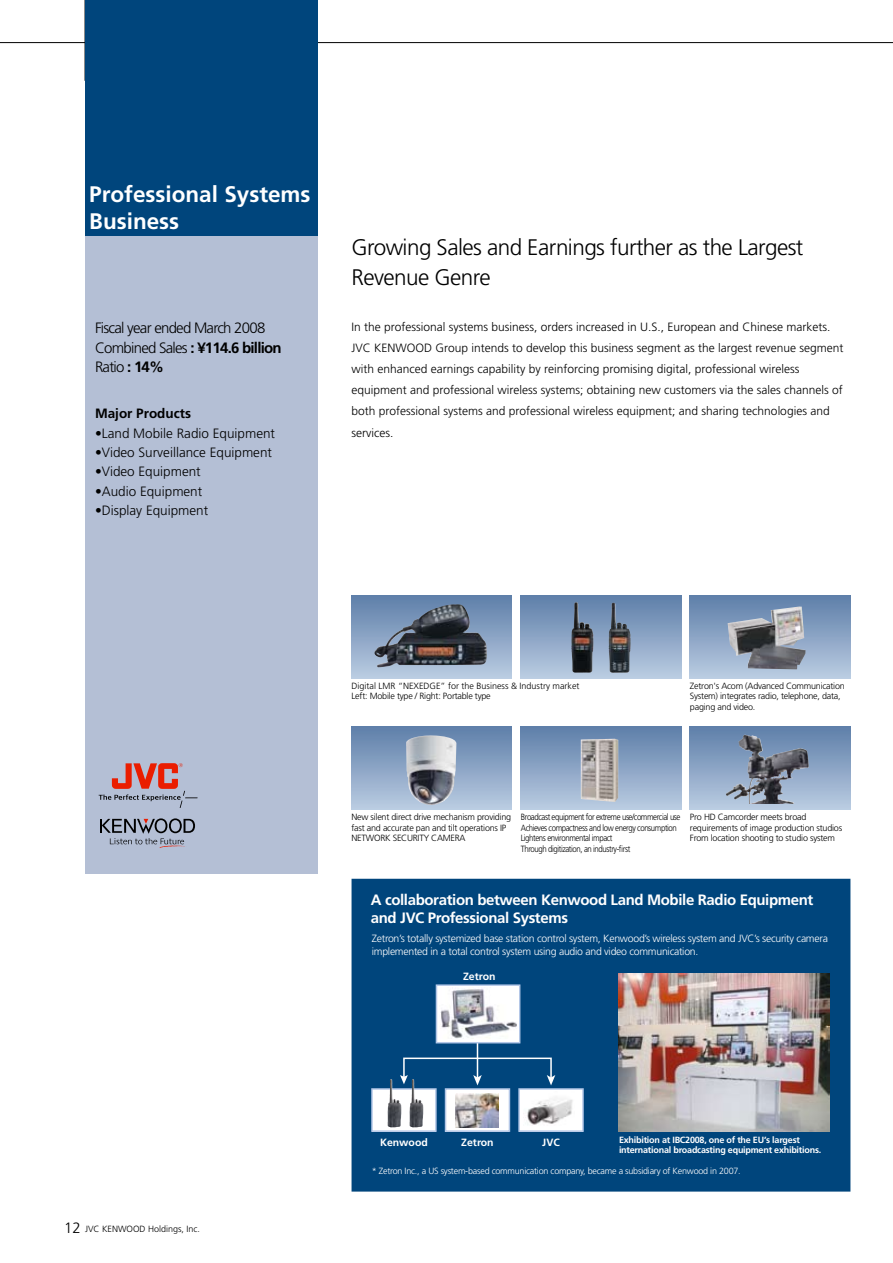
<style>
.page{position:relative;width:893px;height:1263px;background:#fff}
.page>*{position:absolute;margin:0;border:0;box-sizing:border-box;transform-origin:0 0}
.t1{font:300 22.5px/30px "Frutiger LT Std";letter-spacing:-.025em;color:#000}
.t2{font:700 22.5px/27px "Frutiger LT Std";color:#fff}
.t3{font:700 15px/18px "Frutiger LT Std";letter-spacing:-.025em;color:#fff}
.t4{font:300 15px/19.5px "Frutiger LT Std";letter-spacing:-.05em;color:#000}
.t5{font:300 13.5px "Frutiger LT Std";color:#000}
.t6{font:700 13.5px "Frutiger LT Std";color:#000}
.t7{font:300 12px/21px "Frutiger LT Std";color:#000}
.t8{font:300 10.5px/13.5px "Frutiger LT Std";letter-spacing:-.025em;color:#fff}
.t9{font:700 10.5px "Frutiger LT Std";color:#fff}
.t10{font:300 9px/10.5px "Frutiger LT Std";letter-spacing:-.025em;color:#000}
.t11{font:300 9px/10.5px "Frutiger LT Std";letter-spacing:-.05em;color:#000;scale:.87 1}
.t12{font:300 9px/10.5px "Frutiger LT Std";color:#000}
.t13{font:700 9px/10.5px "Frutiger LT Std";letter-spacing:-.025em;color:#fff}
.t14{font:300 9px "Frutiger LT Std";letter-spacing:-.025em;color:#fff}
.s1{font-weight:700}
.s2{font-size:15px}
</style>
<div class="page">
<div style="left:352px;top:879px;width:498px;height:312px;background:#00457c"></div>
<hr style="left:477px;top:1010px;width:1px;height:68px;background:#fff">
<svg style="left:473px;top:1075px;width:9px;height:10px"></svg>
<div style="left:403px;top:1057px;width:149px;height:22px;border:2px solid #fff"></div>
<svg style="left:547px;top:1075px;width:8px;height:10px"></svg>
<svg style="left:400px;top:1075px;width:8px;height:9px"></svg>
<img style="left:619px;top:973px;width:210px;height:158px">
<div style="left:436px;top:984px;width:84px;height:59px;border:2px solid #b4c7e7"></div>
<div style="left:372px;top:1089px;width:64px;height:42px;background:#fff"></div>
<div style="left:371px;top:1088px;width:66px;height:44px;border:2px solid #b4c7e7"></div>
<div style="left:519px;top:1089px;width:64px;height:42px;background:#fff"></div>
<div style="left:518px;top:1088px;width:66px;height:44px;border:2px solid #b4c7e7"></div>
<div style="left:446px;top:1089px;width:63px;height:42px;background:#fff"></div>
<div style="left:445px;top:1088px;width:65px;height:44px;border:2px solid #b4c7e7"></div>
<img style="left:388px;top:1079px;width:13px;height:48px">
<img style="left:410px;top:1079px;width:13px;height:48px">
<img style="left:523px;top:1099px;width:56px;height:31px">
<img style="left:439px;top:987px;width:80px;height:53px">
<img style="left:456px;top:1093px;width:42px;height:34px">
<svg style="left:690px;top:727px;width:160px;height:83px;background:#8297b2"></svg>
<img style="left:757px;top:738px;width:6px;height:16px">
<div style="left:521px;top:727px;width:160px;height:83px;background:linear-gradient(to bottom,#5e7fa9,#bbcce2)"></div>
<img style="left:581px;top:739px;width:37px;height:63px">
<div style="left:351px;top:727px;width:161px;height:83px;background:linear-gradient(to bottom,#5e7fa9,#bbcde2)"></div>
<img style="left:406px;top:734px;width:50px;height:71px">
<svg style="left:351px;top:595px;width:161px;height:83px;background:#8096b4"></svg>
<img style="left:391px;top:629px;width:96px;height:36px">
<svg style="left:521px;top:595px;width:160px;height:83px;background:#839bb9"></svg>
<img style="left:579px;top:622px;width:14px;height:30px">
<img style="left:611px;top:622px;width:20px;height:51px">
<div style="left:690px;top:595px;width:160px;height:83px;background:linear-gradient(to bottom,#5d7ea8,#bacce2)"></div>
<img style="left:728px;top:606px;width:77px;height:63px">
<hr style="left:0;top:42px;width:893px;height:1px;background:#000">
<div style="left:85px;top:0;width:233px;height:236px;background:#00457c"></div>
<div style="left:85px;top:236px;width:233px;height:638px;background:#b4bfd5"></div>
<svg style="left:100px;top:818px;width:95px;height:30px"></svg>
<svg style="left:99px;top:763px;width:99px;height:45px"></svg>
<h1 class="t2" style="left:89px;top:180px;width:223px">Professional Systems<br>Business</h1>
<p class="t4" style="left:95px;top:319px;width:188px">Fiscal year ended March 2008<br>Combined Sales <span class="s1">: ¥114.6 billion<br></span>Ratio <span class="s1">: 14%</span></p>
<p class="t6" style="left:95px;top:405px;width:97px">Major Products</p>
<p class="t5" style="left:95px;top:426px;width:182px">•Land Mobile Radio Equipment</p>
<p class="t5" style="left:95px;top:444px;width:179px">•Video Surveillance Equipment</p>
<p class="t5" style="left:95px;top:464px;width:107px">•Video Equipment</p>
<p class="t5" style="left:95px;top:483px;width:109px">•Audio Equipment</p>
<p class="t5" style="left:95px;top:503px;width:115px">•Display Equipment</p>
<h1 class="t1" style="left:351px;top:232px;width:453px">Growing Sales and Earnings further as the Largest<br>Revenue Genre</h1>
<p class="t7" style="left:351px;top:317px;width:494px">In the professional systems business, orders increased in U.S., European and Chinese markets.<br>JVC KENWOOD Group intends to develop this business segment as the largest revenue segment with enhanced earnings capability by reinforcing promising digital, professional wireless equipment and professional wireless systems; obtaining new customers via the sales channels of both professional systems and professional wireless equipment; and sharing technologies and services.</p>
<p class="t12" style="left:64px;top:1224px;width:137px"><span class="s2">12</span> JVC KENWOOD Holdings, Inc.</p>
<p class="t12" style="left:351px;top:681px;width:230px">Digital LMR “NEXEDGE” for the Business &amp; Industry market<br>Left: Mobile type / Right: Portable type</p>
<p class="t10" style="left:690px;top:681px;width:156px">Zetron's Acom (Advanced Communication<br>System) integrates radio, telephone, data, paging and video.</p>
<p class="t10" style="left:351px;top:812px;width:161px">New silent direct drive mechanism providing fast and accurate pan and tilt operations IP<br>NETWORK SECURITY CAMERA</p>
<p class="t11" style="left:521px;top:812px;width:185px">Broadcast equipment for extreme use/commercial use Achieves compactness and low energy consumption Lightens environmental impact<br>Through digitization, an industry-first</p>
<p class="t10" style="left:690px;top:812px;width:154px">Pro HD Camcorder meets broad requirements of image production studios<br>From location shooting to studio system</p>
<p class="t3" style="left:371px;top:891px;width:444px">A collaboration between Kenwood Land Mobile Radio Equipment and JVC Professional Systems</p>
<p class="t8" style="left:372px;top:931px;width:458px">Zetron’s totally systemized base station control system, Kenwood’s wireless system and JVC’s security camera implemented in a total control system using audio and video communication.</p>
<p class="t9" style="left:463px;top:970px;width:34px">Zetron</p>
<p class="t13" style="left:619px;top:1134px;width:204px">Exhibition at IBC2008, one of the EU’s largest international broadcasting equipment exhibitions.</p>
<p class="t9" style="left:380px;top:1136px;width:49px">Kenwood</p>
<p class="t9" style="left:461px;top:1136px;width:34px">Zetron</p>
<p class="t9" style="left:542px;top:1136px;width:19px">JVC</p>
<p class="t14" style="left:372px;top:1166px;width:370px">* Zetron Inc., a US system-based communication company, became a subsidiary of Kenwood in 2007.</p>
</div>
